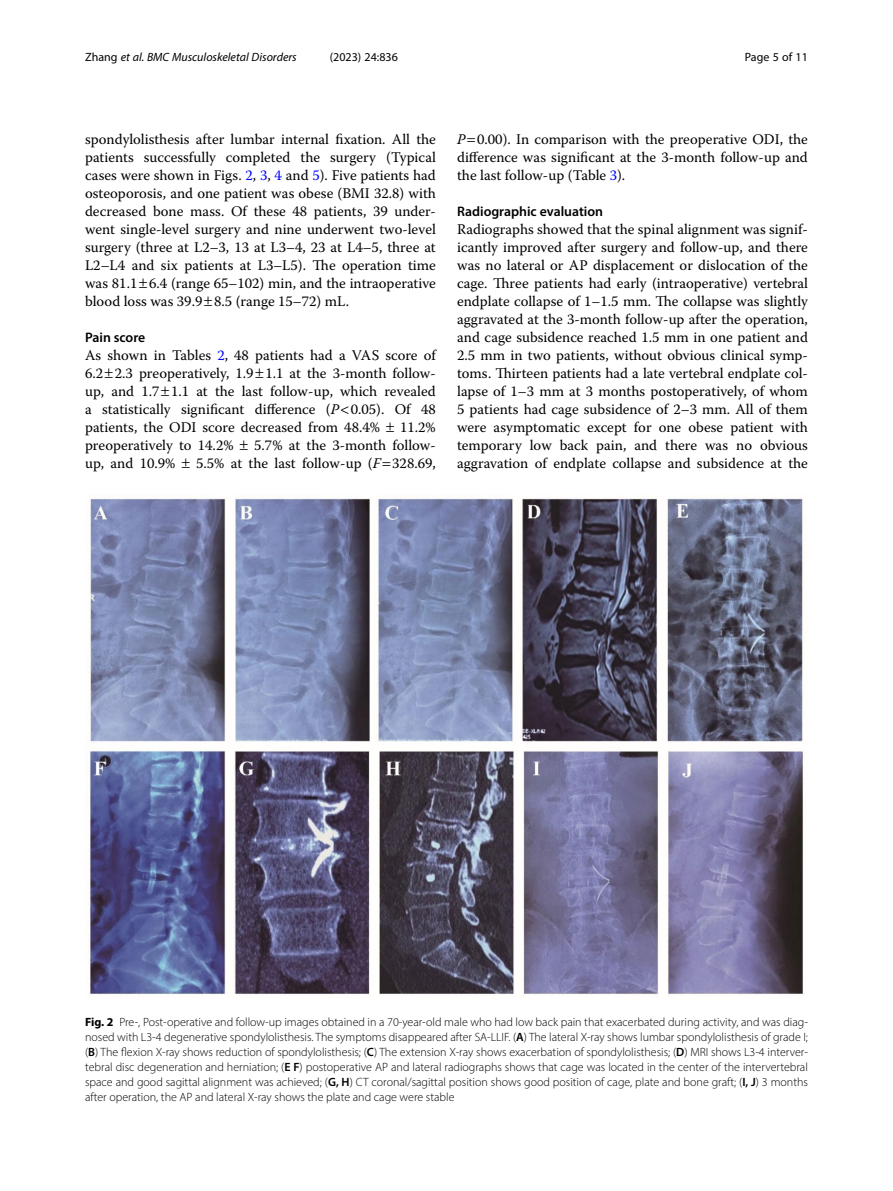
<style>
.page{position:relative;width:893px;height:1191px;background:#fff}
.page>*{position:absolute;margin:0;border:0;box-sizing:border-box;transform-origin:0 0}
.Body_Text{font:14.7px/18px "Warnock Pro";color:#000;text-align:justify}
.Head_2{font:600 13.8px "Myriad Pro";color:#000}
.Figure_Caption{font:300 12px/15px "Myriad Pro";color:#000;text-align:justify}
.t1{font:italic 12px "Myriad Pro";color:#000}
.t2{font:12px "Myriad Pro";color:#000}
.s1{font-style:normal}
.s2{color:#00f}
.s3{font-style:italic}
.s4{font-weight:700}
.s5{font-weight:600}
</style>
<div class="page">
<img style="left:90px;top:498px;width:713px;height:496px">
<p class="t1" style="left:85px;top:50px;width:213px"><span class="s1">Zhang</span> et al. BMC Musculoskeletal Disorders</p>
<p class="t2" style="left:330px;top:50px;width:70px">(2023) 24:836</p>
<p class="t2" style="left:745px;top:50px;width:65px">Page 5 of 11</p>
<p class="Body_Text" style="left:85px;top:130px;width:352px">spondylolisthesis after lumbar internal fixation. All the patients successfully completed the surgery (Typical cases were shown in Figs. <span class="s2">2</span>, <span class="s2">3</span>, <span class="s2">4</span> and <span class="s2">5</span>). Five patients had osteoporosis, and one patient was obese (BMI 32.8) with decreased bone mass. Of these 48 patients, 39 under&shy;went single-level surgery and nine underwent two-level surgery (three at L2–3, 13 at L3–4, 23 at L4–5, three at L2–L4 and six patients at L3–L5). The operation time was 81.1 6.4 (range 65–102) min, and the intraoperative blood loss was 39.9 8.5 (range 15–72) mL.</p>
<p class="Head_2" style="left:85px;top:329px;width:62px">Pain score</p>
<p class="Body_Text" style="left:85px;top:346px;width:352px">As shown in Tables <span class="s2">2</span>, 48 patients had a VAS score of 6.2 2.3 preoperatively, 1.9 1.1 at the 3-month follow&shy;up, and 1.7 1.1 at the last follow-up, which revealed a statistically significant difference (<span class="s3">P</span> 0.05). Of 48 patients, the ODI score decreased from 48.4%</p>
<p class="Body_Text" style="left:400px;top:418px;width:37px">11.2%</p>
<p class="Body_Text" style="left:85px;top:436px;width:150px">preoperatively to 14.2%</p>
<p class="Body_Text" style="left:254px;top:436px;width:183px">5.7% at the 3-month follow-</p>
<p class="Body_Text" style="left:85px;top:454px;width:92px">up, and 10.9%</p>
<p class="Body_Text" style="left:196px;top:454px;width:241px">5.5% at the last follow-up (<span class="s3">F</span> 328.69,</p>
<p class="Body_Text" style="left:457px;top:130px;width:352px"><span class="s3">P</span> 0.00). In comparison with the preoperative ODI, the difference was significant at the 3-month follow-up and the last follow-up (Table <span class="s2">3</span>).</p>
<p class="Head_2" style="left:457px;top:203px;width:147px">Radiographic evaluation</p>
<p class="Body_Text" style="left:457px;top:220px;width:352px">Radiographs showed that the spinal alignment was signif&shy;icantly improved after surgery and follow-up, and there was no lateral or AP displacement or dislocation of the cage. Three patients had early (intraoperative) vertebral endplate collapse of 1–1.5 mm. The collapse was slightly aggravated at the 3-month follow-up after the operation, and cage subsidence reached 1.5 mm in one patient and 2.5 mm in two patients, without obvious clinical symp&shy;toms. Thirteen patients had a late vertebral endplate col&shy;lapse of 1–3 mm at 3 months postoperatively, of whom 5 patients had cage subsidence of 2–3 mm. All of them were asymptomatic except for one obese patient with temporary low back pain, and there was no obvious aggravation of endplate collapse and subsidence at the</p>
<p class="Figure_Caption" style="left:85px;top:1014px;width:724px"><span class="s4">Fig. 2</span> Pre-, Post-operative and follow-up images obtained in a 70-year-old male who had low back pain that exacerbated during activity, and was diag&shy;nosed with L3-4 degenerative spondylolisthesis. The symptoms disappeared after SA-LLIF. (<span class="s5">A</span>) The lateral X-ray shows lumbar spondylolisthesis of grade I; (<span class="s5">B</span>) The flexion X-ray shows reduction of spondylolisthesis; (<span class="s5">C</span>) The extension X-ray shows exacerbation of spondylolisthesis; (<span class="s5">D</span>) MRI shows L3-4 interver&shy;tebral disc degeneration and herniation; (<span class="s5">E F</span>) postoperative AP and lateral radiographs shows that cage was located in the center of the intervertebral space and good sagittal alignment was achieved; (<span class="s5">G, H</span>) CT coronal/sagittal position shows good position of cage, plate and bone graft; (<span class="s5">I, J</span>) 3 months after operation, the AP and lateral X-ray shows the plate and cage were stable</p>
</div>
